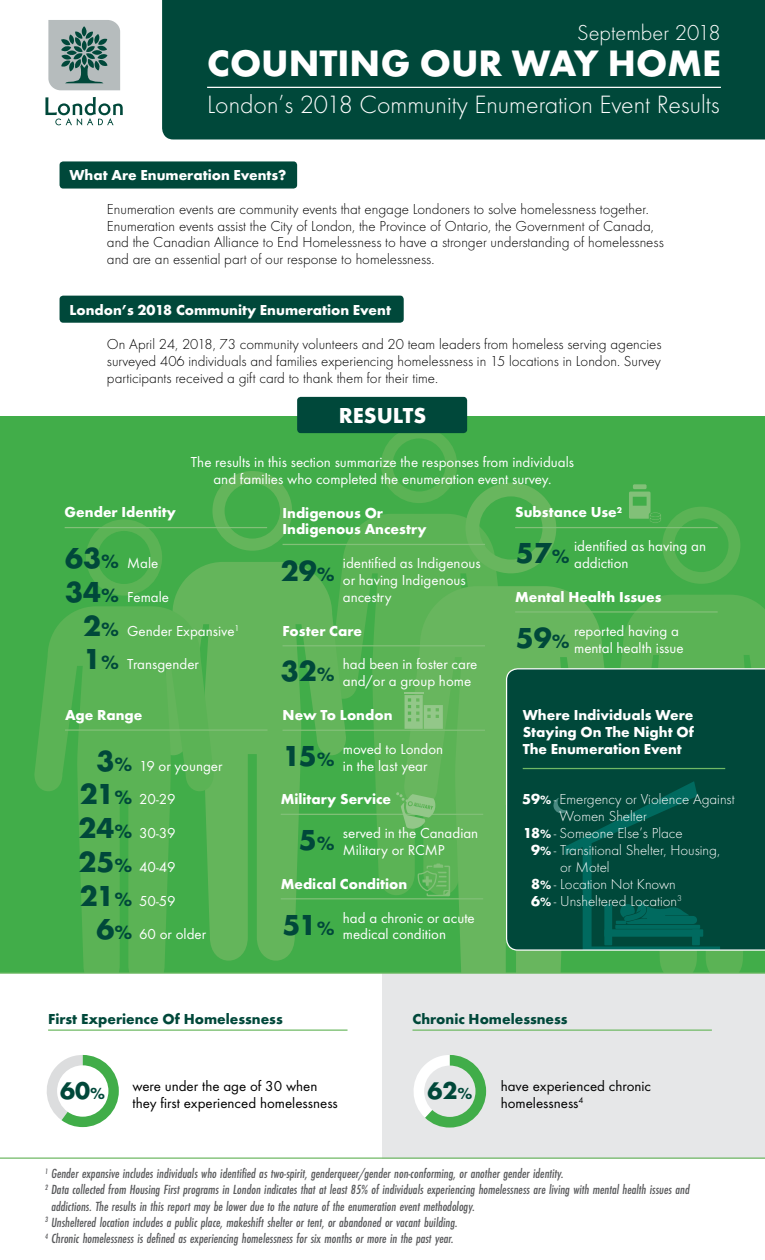
<style>
.page{position:relative;width:765px;height:1260px;background:#fff}
.page>*{position:absolute;margin:0;border:0;box-sizing:border-box;transform-origin:0 0}
.t1{font:700 38.25px "Futura EF";color:#fff}
.t2{font:700 30px/33.8px "Futura EF";color:#00483a;text-align:center}
.t3{font:300 26px "Futura EF";color:#fff}
.t4{font:700 25px "Futura EF";color:#00483a}
.t5{font:300 22.5px "Futura EF";color:#fff}
.t6{font:700 22.5px "Futura EF";color:#fff}
.t7{font:300 15px/16.9px "Futura EF";color:#000}
.t8{font:15px/16.9px "Futura EF";color:#fff}
.t9{font:700 15px/16.9px "Futura EF";color:#fff;text-align:justify}
.t10{font:300 15px "Futura EF";color:#fff}
.t11{font:15px/16.9px "Futura EF";color:#000}
.t12{font:700 15px "Futura EF";color:#00483a}
.t13{font:italic 500 condensed 13.75px "Futura EF";color:#58595b}
.s1{font-size:20px}
.s2{font-weight:700}
.s3{font-weight:700;font-size:12.5px}
.s4{font-size:16.75px}
</style>
<div class="page">
<div style="left:0;top:416px;width:765px;height:556px;background:#41ad49"></div>
<svg style="left:620px;top:595px;width:145px;height:377px;fill:#5bb355"></svg>
<svg style="left:381px;top:433px;width:76px;height:70px"></svg>
<svg style="left:343px;top:514px;width:166px;height:386px;fill:#5bb355"></svg>
<svg style="left:212px;top:471px;width:80px;height:80px"></svg>
<svg style="left:173px;top:562px;width:173px;height:399px;fill:#64b55b"></svg>
<svg style="left:86px;top:519px;width:76px;height:77px"></svg>
<svg style="left:34px;top:606px;width:180px;height:366px;fill:#5bb355"></svg>
<svg style="left:466px;top:483px;width:90px;height:90px"></svg>
<svg style="left:404px;top:586px;width:201px;height:386px;fill:#68b65e"></svg>
<div style="left:382px;top:973px;width:383px;height:186px;background:#e6e7e8"></div>
<svg style="left:505px;top:668px;width:260px;height:283px;background:#034d3f"></svg>
<svg style="left:404px;top:693px;width:39px;height:36px"></svg>
<div style="left:60px;top:296px;width:344px;height:27px;background:#00483a;border-radius:4px"></div>
<div style="left:60px;top:161px;width:237px;height:28px;background:#00483a;border-radius:4px"></div>
<div style="left:297px;top:397px;width:170px;height:36px;background:#00483a;border-radius:4px"></div>
<svg style="left:45px;top:97px;width:78px;height:28px"></svg>
<svg style="left:48px;top:20px;width:72px;height:70px;background:#8fa3a1"></svg>
<div style="left:162px;top:0;width:603px;height:139px;background:#00483a"></div>
<hr style="left:207px;top:87px;width:514px;height:1px;background:#fff">
<hr style="left:281px;top:814px;width:202px;height:1px;background:#82c078">
<svg style="left:396px;top:792px;width:40px;height:37px"></svg>
<hr style="left:65px;top:527px;width:202px;height:1px;background:#82c078">
<hr style="left:65px;top:729px;width:203px;height:2px;background:#82c078">
<hr style="left:283px;top:730px;width:202px;height:1px;background:#82c078">
<hr style="left:523px;top:768px;width:202px;height:1px;background:#70b965">
<hr style="left:283px;top:645px;width:202px;height:1px;background:#82c078">
<hr style="left:283px;top:544px;width:202px;height:1px;background:#82c078">
<hr style="left:515px;top:611px;width:203px;height:2px;background:#82c078">
<hr style="left:515px;top:527px;width:203px;height:1px;background:#82c078">
<div style="left:633px;top:484px;width:14px;height:5px;background:#82c078"></div>
<svg style="left:629px;top:492px;width:111px;height:92px"></svg>
<hr style="left:48px;top:1030px;width:300px;height:1px;background:#70b965">
<hr style="left:0;top:1158px;width:765px;height:1px;background:#70b965">
<hr style="left:0;top:972px;width:765px;height:2px;background:#70b965">
<hr style="left:412px;top:1030px;width:300px;height:1px;background:#70b965">
<svg style="left:47px;top:1055px;width:72px;height:72px"></svg>
<svg style="left:414px;top:1055px;width:72px;height:73px"></svg>
<hr style="left:281px;top:898px;width:202px;height:1px;background:#82c078">
<svg style="left:418px;top:864px;width:32px;height:32px"></svg>
<h3 class="t5" style="left:577px;top:20px;width:145px">September 2018</h3>
<h1 class="t1" style="left:207px;top:40px;width:515px">COUNTING OUR WAY HOME</h1>
<h3 class="t3" style="left:207px;top:91px;width:514px">London’s 2018 Community Enumeration Event Results</h3>
<p class="t9" style="left:69px;top:166px;width:219px">What Are Enumeration Events?</p>
<p class="t7" style="left:107px;top:201px;width:558px">Enumeration events are community events that engage Londoners to solve homelessness together.<br>Enumeration events assist the City of London, the Province of Ontario, the Government of Canada, and the Canadian Alliance to End Homelessness to have a stronger understanding of homelessness and are an essential part of our response to homelessness.</p>
<p class="t9" style="left:69px;top:301px;width:323px">London’s 2018 Community Enumeration Event</p>
<p class="t7" style="left:107px;top:336px;width:556px;text-align:justify">On April 24, 2018, 73 community volunteers and 20 team leaders from homeless serving agencies surveyed 406 individuals and families experiencing homelessness in 15 locations in London. Survey participants received a gift card to thank them for their time.</p>
<h3 class="t6" style="left:339px;top:402px;width:89px">RESULTS</h3>
<p class="t9" style="left:65px;top:504px;width:113px">Gender Identity</p>
<p class="t8" style="left:191px;top:454px;width:385px;text-align:center">The results in this section summarize the responses from individuals and families who completed the enumeration event survey.</p>
<p class="t9" style="left:283px;top:504px;width:146px">Indigenous Or<br>Indigenous Ancestry</p>
<p class="t9" style="left:515px;top:504px;width:108px">Substance Use<sup>2</sup></p>
<h2 class="t2" style="left:65px;top:541px;width:55px">63<span class="s1">%</span></h2>
<h2 class="t2" style="left:65px;top:575px;width:55px">34<span class="s1">%<br></span>2<span class="s1">%<br></span>1<span class="s1">%</span></h2>
<p class="t8" style="left:127px;top:555px;width:33px">Male</p>
<p class="t8" style="left:127px;top:589px;width:43px">Female</p>
<p class="t8" style="left:127px;top:622px;width:114px">Gender Expansive<sup>1</sup></p>
<p class="t8" style="left:127px;top:656px;width:73px">Transgender</p>
<h2 class="t2" style="left:281px;top:554px;width:55px">29<span class="s1">%</span></h2>
<p class="t8" style="left:343px;top:555px;width:139px">identified as Indigenous or having Indigenous ancestry</p>
<p class="t9" style="left:283px;top:622px;width:81px">Foster Care</p>
<h2 class="t2" style="left:281px;top:654px;width:55px">32<span class="s1">%</span></h2>
<p class="t8" style="left:343px;top:656px;width:136px">had been in foster care and/or a group home</p>
<p class="t9" style="left:65px;top:706px;width:79px">Age Range</p>
<p class="t9" style="left:283px;top:706px;width:111px">New To London</p>
<h2 class="t2" style="left:96px;top:744px;width:37px">3<span class="s1">%</span></h2>
<h2 class="t2" style="left:282px;top:739px;width:54px">15<span class="s1">%</span></h2>
<p class="t8" style="left:139px;top:757px;width:85px">19 or younger</p>
<p class="t8" style="left:343px;top:740px;width:102px">moved to London in the last year</p>
<h2 class="t2" style="left:80px;top:777px;width:54px">21<span class="s1">%</span></h2>
<p class="t8" style="left:139px;top:791px;width:38px">20-29</p>
<h2 class="t2" style="left:78px;top:811px;width:55px">24<span class="s1">%<br></span>25<span class="s1">%<br></span>21<span class="s1">%<br></span>6<span class="s1">%</span></h2>
<p class="t8" style="left:139px;top:825px;width:38px">30-39</p>
<p class="t8" style="left:139px;top:859px;width:38px">40-49</p>
<p class="t8" style="left:139px;top:892px;width:38px">50-59</p>
<p class="t8" style="left:139px;top:926px;width:69px">60 or older</p>
<p class="t9" style="left:281px;top:791px;width:112px">Military Service</p>
<h2 class="t2" style="left:299px;top:823px;width:37px">5<span class="s1">%</span></h2>
<p class="t8" style="left:343px;top:825px;width:137px">served in the Canadian<br>Military or RCMP</p>
<p class="t9" style="left:281px;top:875px;width:128px">Medical Condition</p>
<p class="t8" style="left:343px;top:909px;width:133px">had a chronic or acute medical condition</p>
<h2 class="t2" style="left:283px;top:908px;width:53px">51<span class="s1">%</span></h2>
<p class="t8" style="left:574px;top:538px;width:133px">identified as having an addiction</p>
<h2 class="t2" style="left:516px;top:536px;width:55px">57<span class="s1">%</span></h2>
<p class="t9" style="left:515px;top:588px;width:148px">Mental Health Issues</p>
<p class="t8" style="left:574px;top:622px;width:111px">reported having a mental health issue</p>
<h2 class="t2" style="left:516px;top:621px;width:55px">59<span class="s1">%</span></h2>
<p class="t9" style="left:523px;top:706px;width:173px">Where Individuals Were Staying On The Night Of The Enumeration Event</p>
<p class="t10" style="left:522px;top:791px;width:214px"><span class="s2">59</span><span class="s3">%</span> - Emergency or Violence Against</p>
<p class="t10" style="left:560px;top:808px;width:89px">Women Shelter</p>
<p class="t10" style="left:523px;top:825px;width:161px"><span class="s2">18</span><span class="s3">%</span> - Someone Else’s Place</p>
<p class="t10" style="left:531px;top:842px;width:190px"><span class="s2">9</span><span class="s3">%</span> - Transitional Shelter, Housing,</p>
<p class="t10" style="left:560px;top:859px;width:51px">or Motel</p>
<p class="t10" style="left:531px;top:876px;width:146px"><span class="s2">8</span><span class="s3">%</span> - Location Not Known</p>
<p class="t10" style="left:531px;top:893px;width:152px"><span class="s2">6</span><span class="s3">%</span> - Unsheltered Location<sup>3</sup></p>
<p class="t12" style="left:48px;top:1010px;width:236px">First Experience Of Homelessness</p>
<p class="t12" style="left:413px;top:1010px;width:157px">Chronic Homelessness</p>
<p class="t11" style="left:132px;top:1078px;width:207px">were under the age of 30 when they first experienced homelessness</p>
<p class="t11" style="left:501px;top:1078px;width:152px">have experienced chronic homelessness<sup>4</sup></p>
<h3 class="t4" style="left:60px;top:1076px;width:47px">60<span class="s4">%</span></h3>
<h3 class="t4" style="left:427px;top:1076px;width:47px">62<span class="s4">%</span></h3>
<p class="t13" style="left:45px;top:1166px;width:520px"><sup>1</sup> Gender expansive includes individuals who identified as two-spirit, genderqueer/gender non-conforming, or another gender identity.</p>
<p class="t13" style="left:45px;top:1182px;width:646px"><sup>2</sup> Data collected from Housing First programs in London indicates that at least 85% of individuals experiencing homelessness are living with mental health issues and</p>
<p class="t13" style="left:51px;top:1199px;width:425px">addictions. The results in this report may be lower due to the nature of the enumeration event methodology.</p>
<p class="t13" style="left:45px;top:1215px;width:414px"><sup>3</sup> Unsheltered location includes a public place, makeshift shelter or tent, or abandoned or vacant building.</p>
<p class="t13" style="left:45px;top:1231px;width:410px"><sup>4</sup> Chronic homelessness is defined as experiencing homelessness for six months or more in the past year.</p>
</div>
